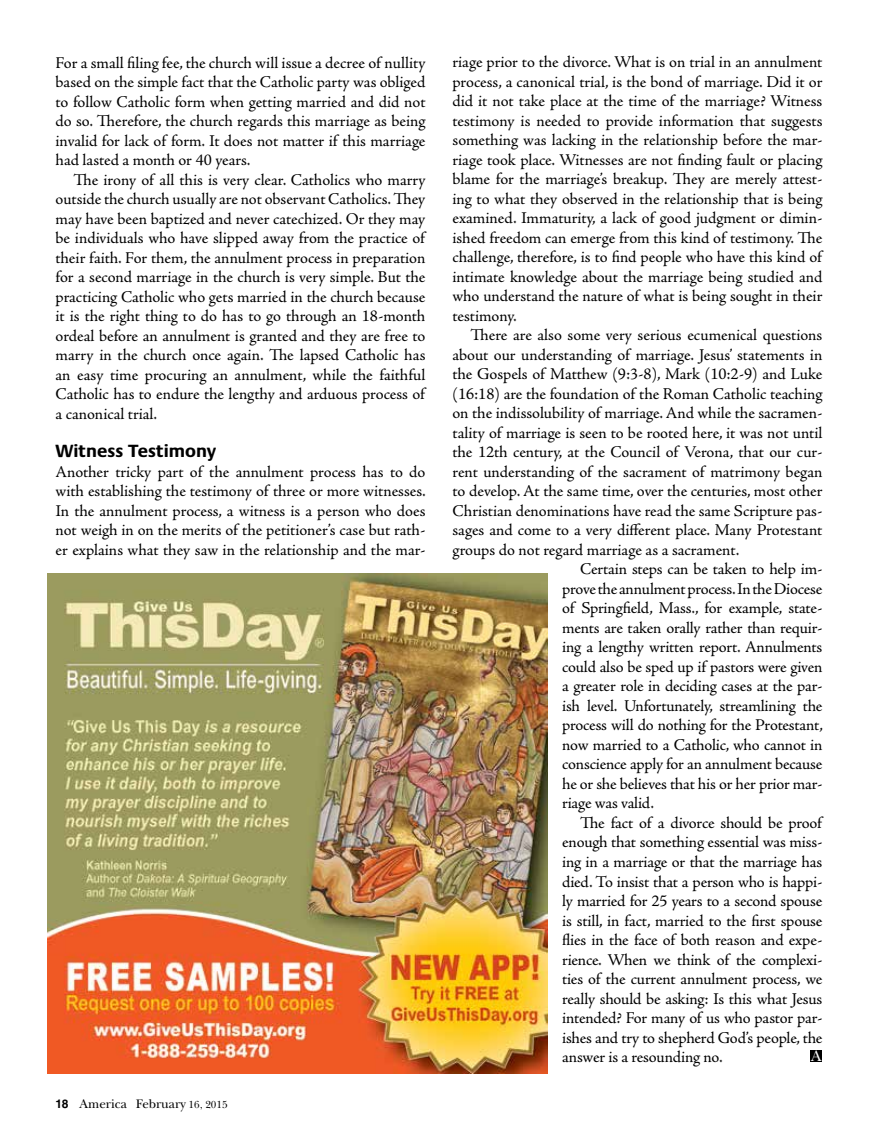
<style>
.page{position:relative;width:878px;height:1134px;background:#fff}
.page>*{position:absolute;margin:0;border:0;box-sizing:border-box;transform-origin:0 0}
.t1{font:700 18px "Praxis LT Pro";color:#000}
.t2{font:16.5px/19.5px "Adobe Jenson Pro";letter-spacing:-.01em;color:#000;text-align:justify}
.t3{font:15.45px "New Baskerville ITC";color:#fff}
.t4{font:12.75px "New Baskerville ITC";color:#000}
.s1{font-family:"Helvetica LT Std";font-weight:700;font-size:12px}
.s2{font-size:10.5px}
</style>
<div class="page">
<img style="left:47px;top:574px;width:500px;height:499px">
<div style="left:810px;top:1050px;width:12px;height:12px;background:#000"></div>
<p class="t2" style="left:56px;top:53px;width:371px">For a small filing fee, the church will issue a decree of nullity based on the simple fact that the Catholic party was obliged to follow Catholic form when getting married and did not do so. Therefore, the church regards this marriage as being invalid for lack of form. It does not matter if this marriage had lasted a month or 40 years.</p>
<p class="t2" style="left:56px;top:170px;width:371px;text-indent:18px">The irony of all this is very clear. Catholics who marry outside the church usually are not observant Catholics. They may have been baptized and never catechized. Or they may be individuals who have slipped away from the practice of their faith. For them, the annulment process in preparation for a second marriage in the church is very simple. But the practicing Catholic who gets married in the church because it is the right thing to do has to go through an 18-month ordeal before an annulment is granted and they are free to marry in the church once again. The lapsed Catholic has an easy time procuring an annulment, while the faithful Catholic has to endure the lengthy and arduous process of a canonical trial.</p>
<p class="t1" style="left:56px;top:441px;width:162px">Witness Testimony</p>
<p class="t2" style="left:56px;top:462px;width:372px">Another tricky part of the annulment process has to do with establishing the testimony of three or more witnesses.<br>In the annulment process, a witness is a person who does not weigh in on the merits of the petitioner’s case but rath&shy;er explains what they saw in the relationship and the mar-</p>
<p class="t4" style="left:56px;top:1097px;width:174px"><span class="s1">18</span> America February <span class="s2">16, 2015</span></p>
<p class="t2" style="left:452px;top:53px;width:371px">riage prior to the divorce. What is on trial in an annulment process, a canonical trial, is the bond of marriage. Did it or did it not take place at the time of the marriage? Witness testimony is needed to provide information that suggests something was lacking in the relationship before the mar&shy;riage took place. Witnesses are not finding fault or placing blame for the marriage’s breakup. They are merely attest&shy;ing to what they observed in the relationship that is being examined. Immaturity, a lack of good judgment or dimin&shy;ished freedom can emerge from this kind of testimony. The challenge, therefore, is to find people who have this kind of intimate knowledge about the marriage being studied and who understand the nature of what is being sought in their testimony.</p>
<p class="t2" style="left:470px;top:326px;width:353px">There are also some very serious ecumenical questions</p>
<p class="t2" style="left:452px;top:345px;width:371px">about our understanding of marriage. Jesus’ statements in</p>
<p class="t2" style="left:452px;top:365px;width:371px">the Gospels of Matthew (9:3-8), Mark (10:2-9) and Luke</p>
<p class="t2" style="left:452px;top:384px;width:371px">(16:18) are the foundation of the Roman Catholic teaching</p>
<p class="t2" style="left:452px;top:404px;width:371px">on the indissolubility of marriage. And while the sacramen-</p>
<p class="t2" style="left:452px;top:423px;width:371px">tality of marriage is seen to be rooted here, it was not until</p>
<p class="t2" style="left:452px;top:443px;width:371px">the 12th century, at the Council of Verona, that our cur-</p>
<p class="t2" style="left:452px;top:462px;width:371px">rent understanding of the sacrament of matrimony began</p>
<p class="t2" style="left:452px;top:482px;width:371px">to develop. At the same time, over the centuries, most other</p>
<p class="t2" style="left:452px;top:501px;width:371px">Christian denominations have read the same Scripture pas-</p>
<p class="t2" style="left:452px;top:521px;width:371px">sages and come to a very different place. Many Protestant</p>
<p class="t2" style="left:452px;top:540px;width:288px">groups do not regard marriage as a sacrament.</p>
<p class="t2" style="left:580px;top:560px;width:244px">Certain steps can be taken to help im-</p>
<p class="t2" style="left:562px;top:579px;width:262px">prove the annulment process. In the Diocese</p>
<p class="t2" style="left:562px;top:599px;width:262px">of Springfield, Mass., for example, state-</p>
<p class="t2" style="left:562px;top:618px;width:262px">ments are taken orally rather than requir-</p>
<p class="t2" style="left:562px;top:638px;width:262px">ing a lengthy written report. Annulments</p>
<p class="t2" style="left:562px;top:657px;width:262px">could also be sped up if pastors were given</p>
<p class="t2" style="left:562px;top:677px;width:262px">a greater role in deciding cases at the par-</p>
<p class="t2" style="left:562px;top:696px;width:262px">ish level. Unfortunately, streamlining the</p>
<p class="t2" style="left:562px;top:716px;width:262px">process will do nothing for the Protestant,</p>
<p class="t2" style="left:562px;top:735px;width:262px">now married to a Catholic, who cannot in</p>
<p class="t2" style="left:562px;top:755px;width:262px">conscience apply for an annulment because</p>
<p class="t2" style="left:562px;top:774px;width:262px">he or she believes that his or her prior mar-</p>
<p class="t2" style="left:562px;top:794px;width:93px">riage was valid.</p>
<p class="t2" style="left:580px;top:813px;width:243px">The fact of a divorce should be proof</p>
<p class="t2" style="left:562px;top:833px;width:262px">enough that something essential was miss-</p>
<p class="t2" style="left:562px;top:852px;width:262px">ing in a marriage or that the marriage has</p>
<p class="t2" style="left:562px;top:872px;width:262px">died. To insist that a person who is happi-</p>
<p class="t2" style="left:562px;top:891px;width:262px">ly married for 25 years to a second spouse</p>
<p class="t2" style="left:562px;top:911px;width:262px">is still, in fact, married to the first spouse</p>
<p class="t2" style="left:562px;top:930px;width:262px">flies in the face of both reason and expe-</p>
<p class="t2" style="left:562px;top:950px;width:262px">rience. When we think of the complexi-</p>
<p class="t2" style="left:562px;top:969px;width:262px">ties of the current annulment process, we</p>
<p class="t2" style="left:562px;top:989px;width:262px">really should be asking: Is this what Jesus</p>
<p class="t2" style="left:562px;top:1008px;width:262px">intended? For many of us who pastor par-</p>
<p class="t2" style="left:562px;top:1028px;width:262px">ishes and try to shepherd God’s people, the</p>
<p class="t2" style="left:562px;top:1047px;width:162px">answer is a resounding no.</p>
<p class="t3" style="left:811px;top:1047px;width:12px">A</p>
</div>
